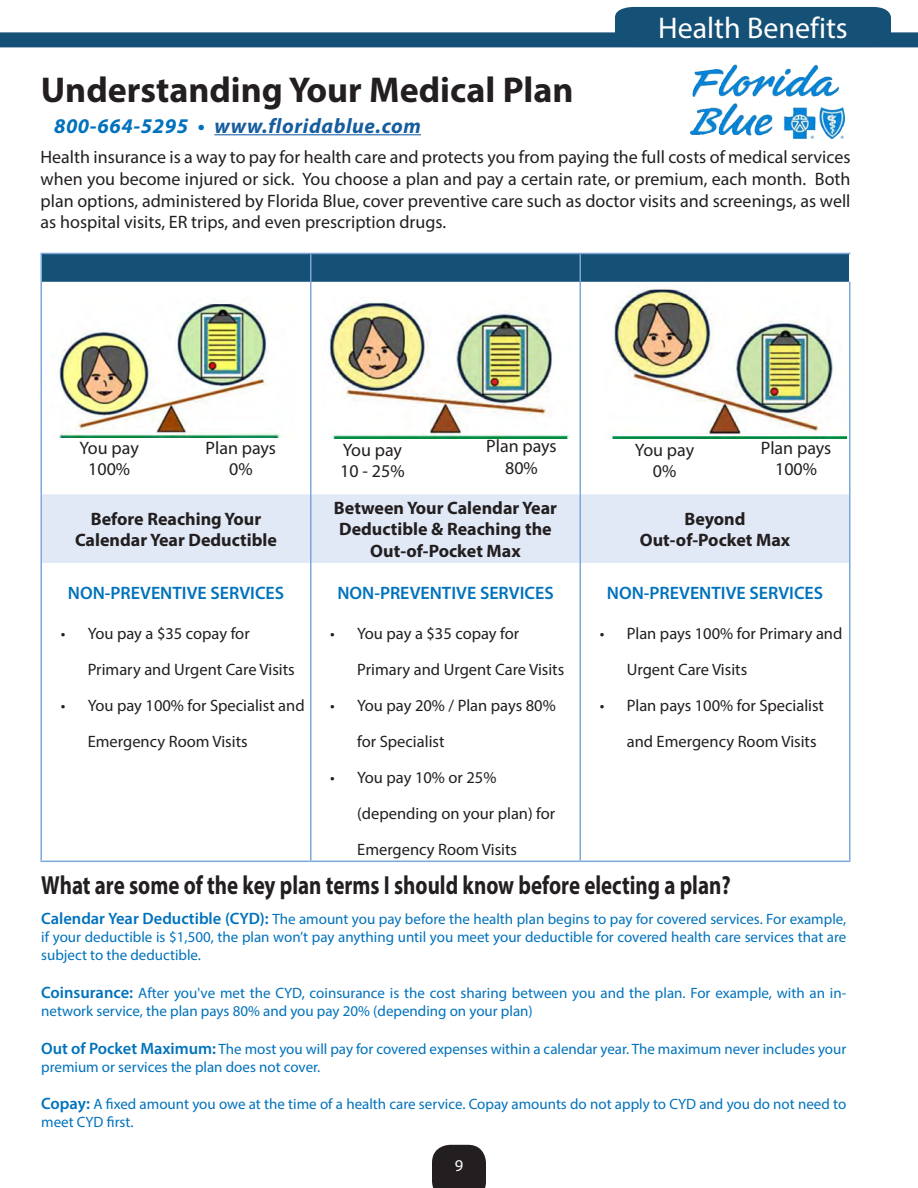
<style>
.page{position:relative;width:918px;height:1188px;background:#fff}
.page>*{position:absolute;margin:0;border:0;box-sizing:border-box;transform-origin:0 0}
.t1{font:700 36px "Myriad Pro";color:#231f20}
.t2{font:30px "Myriad Pro";color:#fff}
.t3{font:700 26.25px "Myriad Pro";color:#231f20;scale:.8 1}
.t4{font:italic 700 21px "Myriad Pro";letter-spacing:.03em;color:#175d9e}
.t5{font:18px/21.6px "Myriad Pro";color:#231f20;text-align:justify}
.t6{font:700 18px/21.6px "Myriad Pro";color:#231f20}
.t7{font:600 18px "Myriad Pro";color:#0072bc}
.t8{font:16.5px/36px "Myriad Pro";color:#231f20}
.t9{font:16.5px "Myriad Pro";color:#fff}
.t10{font:15px/18px "Myriad Pro";color:#0072bc}
.s1{color:#0072bc}
.s2{font-weight:600;font-size:16.5px}
</style>
<div class="page">
<div style="left:0;top:32px;width:918px;height:15px;background:#155076"></div>
<div style="left:615px;top:7px;width:276px;height:25px;background:#155076"></div>
<hr style="left:214px;top:134px;width:207px;height:1px;background:#175d9e">
<img style="left:694px;top:64px;width:145px;height:33px">
<div style="left:432px;top:1145px;width:54px;height:43px;background:#231f20"></div>
<div style="left:42px;top:494px;width:807px;height:69px;background:#e1e9f6"></div>
<hr style="left:40px;top:253px;width:271px;height:1px;background:#7ca7d8">
<hr style="left:40px;top:254px;width:2px;height:28px;background:#7ca7d8">
<hr style="left:580px;top:253px;width:271px;height:1px;background:#7ca7d8">
<hr style="left:40px;top:282px;width:2px;height:212px;background:#7ca7d8">
<hr style="left:310px;top:282px;width:2px;height:212px;background:#7ca7d8">
<hr style="left:579px;top:282px;width:2px;height:212px;background:#7ca7d8">
<hr style="left:849px;top:282px;width:1px;height:212px;background:#7ca7d8">
<hr style="left:310px;top:494px;width:2px;height:69px;background:#7ca7d8">
<hr style="left:579px;top:494px;width:2px;height:69px;background:#7ca7d8">
<hr style="left:40px;top:563px;width:2px;height:58px;background:#7ca7d8">
<hr style="left:310px;top:563px;width:2px;height:58px;background:#7ca7d8">
<hr style="left:579px;top:563px;width:2px;height:58px;background:#7ca7d8">
<hr style="left:849px;top:563px;width:1px;height:58px;background:#7ca7d8">
<hr style="left:310px;top:621px;width:2px;height:240px;background:#7ca7d8">
<hr style="left:579px;top:621px;width:2px;height:240px;background:#7ca7d8">
<hr style="left:40px;top:494px;width:2px;height:69px;background:#7ca7d8">
<hr style="left:849px;top:494px;width:1px;height:69px;background:#7ca7d8">
<svg style="left:41px;top:253px;width:809px;height:29px;background:#1b557b"></svg>
<hr style="left:40px;top:621px;width:2px;height:240px;background:#7ca7d8">
<hr style="left:849px;top:621px;width:1px;height:240px;background:#7ca7d8">
<hr style="left:40px;top:861px;width:271px;height:1px;background:#7ca7d8">
<hr style="left:311px;top:861px;width:269px;height:1px;background:#7ca7d8">
<hr style="left:580px;top:861px;width:271px;height:1px;background:#7ca7d8">
<img style="left:329px;top:302px;width:240px;height:136px">
<img style="left:609px;top:289px;width:237px;height:150px">
<img style="left:58px;top:303px;width:225px;height:134px">
<p class="t1" style="left:41px;top:67px;width:534px">Understanding Your Medical Plan</p>
<p class="t4" style="left:54px;top:112px;width:369px"><span class="s1">800-664-5295 •</span> www.floridablue.com</p>
<h2 class="t2" style="left:658px;top:10px;width:191px">Health Benefits</h2>
<p class="t5" style="left:41px;top:146px;width:812px">Health insurance is a way to pay for health care and protects you from paying the full costs of medical services when you become injured or sick. You choose a plan and pay a certain rate, or premium, each month. Both plan options, administered by Florida Blue, cover preventive care such as doctor visits and screenings, as well as hospital visits, ER trips, and even prescription drugs.</p>
<p class="t5" style="left:80px;top:437px;width:61px">You pay</p>
<p class="t5" style="left:88px;top:458px;width:43px">100%</p>
<p class="t5" style="left:206px;top:437px;width:72px;text-align:center">Plan pays<br>0%</p>
<p class="t5" style="left:343px;top:438px;width:61px">You pay</p>
<p class="t5" style="left:340px;top:460px;width:66px">10 - 25%</p>
<p class="t5" style="left:486px;top:435px;width:72px">Plan pays</p>
<p class="t5" style="left:505px;top:456px;width:34px">80%</p>
<p class="t6" style="left:91px;top:507px;width:172px">Before Reaching Your</p>
<p class="t6" style="left:75px;top:529px;width:203px">Calendar Year Deductible</p>
<p class="t6" style="left:334px;top:496px;width:225px">Between Your Calendar Year<br>Deductible &amp; Reaching the</p>
<p class="t6" style="left:370px;top:540px;width:152px">Out-of-Pocket Max</p>
<p class="t5" style="left:635px;top:438px;width:61px">You pay</p>
<p class="t5" style="left:653px;top:460px;width:25px">0%</p>
<p class="t5" style="left:761px;top:437px;width:72px">Plan pays</p>
<p class="t5" style="left:775px;top:458px;width:43px">100%</p>
<p class="t6" style="left:684px;top:507px;width:63px">Beyond</p>
<p class="t6" style="left:640px;top:529px;width:152px">Out-of-Pocket Max</p>
<p class="t7" style="left:68px;top:581px;width:218px">NON-PREVENTIVE SERVICES</p>
<p class="t7" style="left:337px;top:581px;width:218px">NON-PREVENTIVE SERVICES</p>
<p class="t7" style="left:607px;top:581px;width:218px">NON-PREVENTIVE SERVICES</p>
<p class="t8" style="left:88px;top:616px;width:209px;text-indent:-27px">• You pay a $35 copay for<br>Primary and Urgent Care Visits</p>
<p class="t8" style="left:88px;top:688px;width:218px;text-indent:-27px">• You pay 100% for Specialist and<br>Emergency Room Visits</p>
<p class="t8" style="left:357px;top:616px;width:209px;text-indent:-27px">• You pay a $35 copay for<br>Primary and Urgent Care Visits</p>
<p class="t8" style="left:357px;top:688px;width:200px;text-indent:-27px">• You pay 20% / Plan pays 80% for Specialist</p>
<p class="t8" style="left:357px;top:760px;width:200px;text-indent:-27px">• You pay 10% or 25% (depending on your plan) for<br>Emergency Room Visits</p>
<p class="t8" style="left:627px;top:616px;width:217px;text-indent:-27px">• Plan pays 100% for Primary and<br>Urgent Care Visits</p>
<p class="t8" style="left:627px;top:688px;width:199px;text-indent:-27px">• Plan pays 100% for Specialist and Emergency Room Visits</p>
<p class="t3" style="left:41px;top:868px;width:864px">What are some of the key plan terms I should know before electing a plan?</p>
<p class="t10" style="left:41px;top:910px;width:807px;text-align:justify"><span class="s2">Calendar Year Deductible (CYD):</span> The amount you pay before the health plan begins to pay for covered services. For example, if your deductible is $1,500, the plan won’t pay anything until you meet your deductible for covered health care services that are subject to the deductible.</p>
<p class="t10" style="left:41px;top:984px;width:807px"><span class="s2">Coinsurance:</span> After you've met the CYD, coinsurance is the cost sharing between you and the plan. For example, with an in&shy;network service, the plan pays 80% and you pay 20% (depending on your plan)</p>
<p class="t10" style="left:41px;top:1039px;width:807px"><span class="s2">Out of Pocket Maximum:</span> The most you will pay for covered expenses within a calendar year. The maximum never includes your premium or services the plan does not cover.</p>
<p class="t10" style="left:41px;top:1095px;width:807px"><span class="s2">Copay:</span> A fixed amount you owe at the time of a health care service. Copay amounts do not apply to CYD and you do not need to meet CYD first.</p>
<p class="t9" style="left:455px;top:1155px;width:10px">9</p>
</div>
